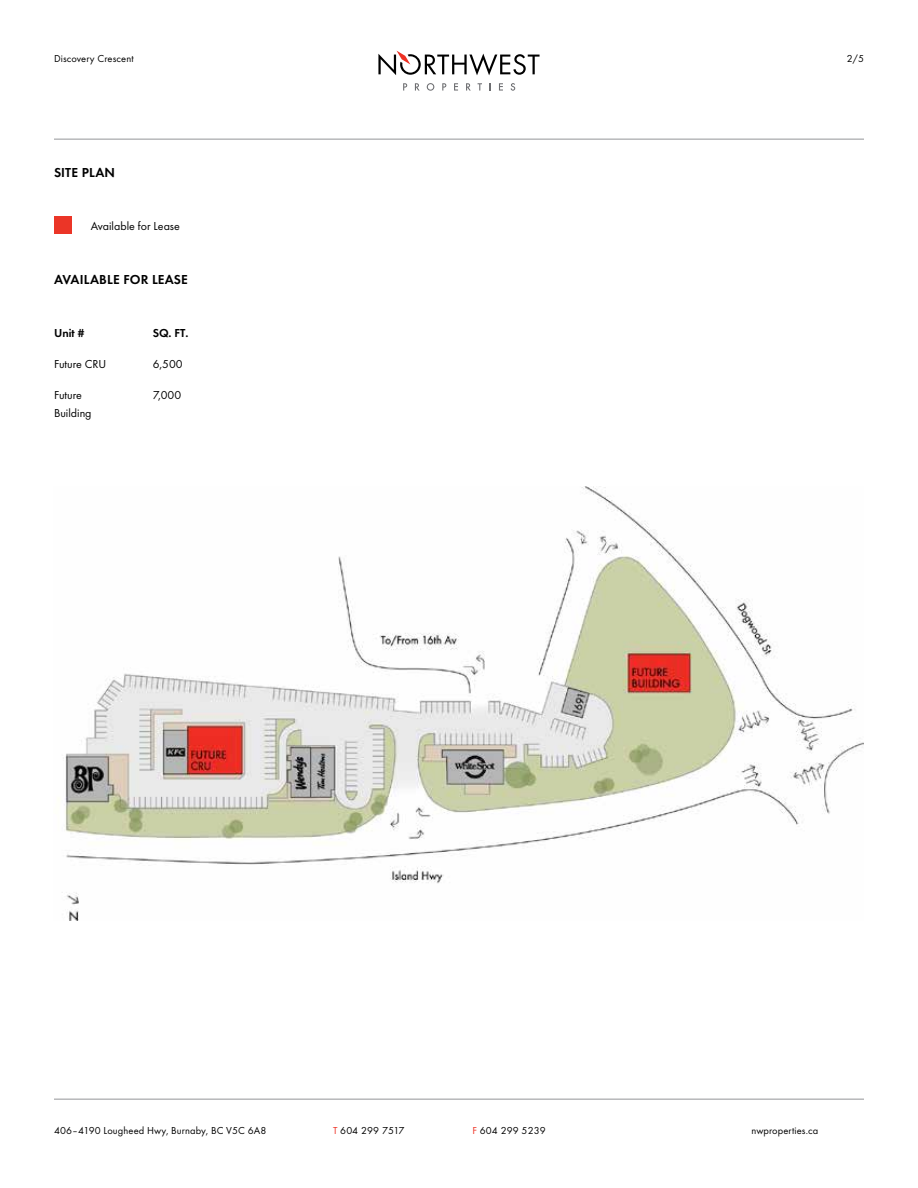
<style>
.page{position:relative;width:918px;height:1188px;background:#fff}
.page>*{position:absolute;margin:0;border:0;box-sizing:border-box;transform-origin:0 0}
.t1{font:600 13.5px "Futura T";letter-spacing:.01em;color:#000}
.t2{font:12px/18px "Futura T";color:#000}
.t3{font:600 12px "Futura T";color:#000}
.t4{font:10.5px "Futura T";letter-spacing:.01em;color:#000}
.s1{color:#ee3124}
</style>
<div class="page">
<hr style="left:54px;top:1099px;width:810px;height:1px;background:#939598">
<hr style="left:54px;top:139px;width:810px;height:1px;background:#939598">
<svg style="left:403px;top:83px;width:4px;height:8px"></svg>
<svg style="left:415px;top:83px;width:5px;height:8px"></svg>
<svg style="left:427px;top:83px;width:7px;height:8px"></svg>
<svg style="left:442px;top:83px;width:4px;height:8px"></svg>
<svg style="left:454px;top:83px;width:4px;height:8px"></svg>
<svg style="left:466px;top:83px;width:5px;height:8px"></svg>
<svg style="left:478px;top:83px;width:4px;height:8px"></svg>
<svg style="left:499px;top:83px;width:4px;height:8px"></svg>
<svg style="left:511px;top:83px;width:4px;height:8px"></svg>
<svg style="left:378px;top:51px;width:162px;height:24px"></svg>
<div style="left:54px;top:216px;width:18px;height:18px;background:#eb3527"></div>
<img style="left:62px;top:486px;width:802px;height:435px">
<p class="t4" style="left:54px;top:52px;width:81px">Discovery Crescent</p>
<p class="t1" style="left:54px;top:164px;width:63px">SITE PLAN</p>
<p class="t2" style="left:91px;top:217px;width:91px">Available for Lease</p>
<p class="t1" style="left:54px;top:272px;width:135px">AVAILABLE FOR LEASE</p>
<p class="t3" style="left:54px;top:326px;width:32px">Unit #</p>
<p class="t2" style="left:54px;top:355px;width:54px">Future CRU</p>
<p class="t2" style="left:54px;top:386px;width:39px">Future<br>Building</p>
<p class="t3" style="left:153px;top:326px;width:37px">SQ. FT.</p>
<p class="t2" style="left:153px;top:355px;width:31px">6,500</p>
<p class="t2" style="left:153px;top:386px;width:30px">7,000</p>
<p class="t4" style="left:847px;top:52px;width:19px">2/5</p>
<p class="t4" style="left:54px;top:1124px;width:214px">406–4190 Lougheed Hwy, Burnaby, BC V5C 6A8</p>
<p class="t4" style="left:752px;top:1124px;width:68px">nwproperties.ca</p>
<p class="t4" style="left:333px;top:1124px;width:73px"><span class="s1">T</span> 604 299 7517</p>
<p class="t4" style="left:473px;top:1124px;width:75px"><span class="s1">F</span> 604 299 5239</p>
</div>
